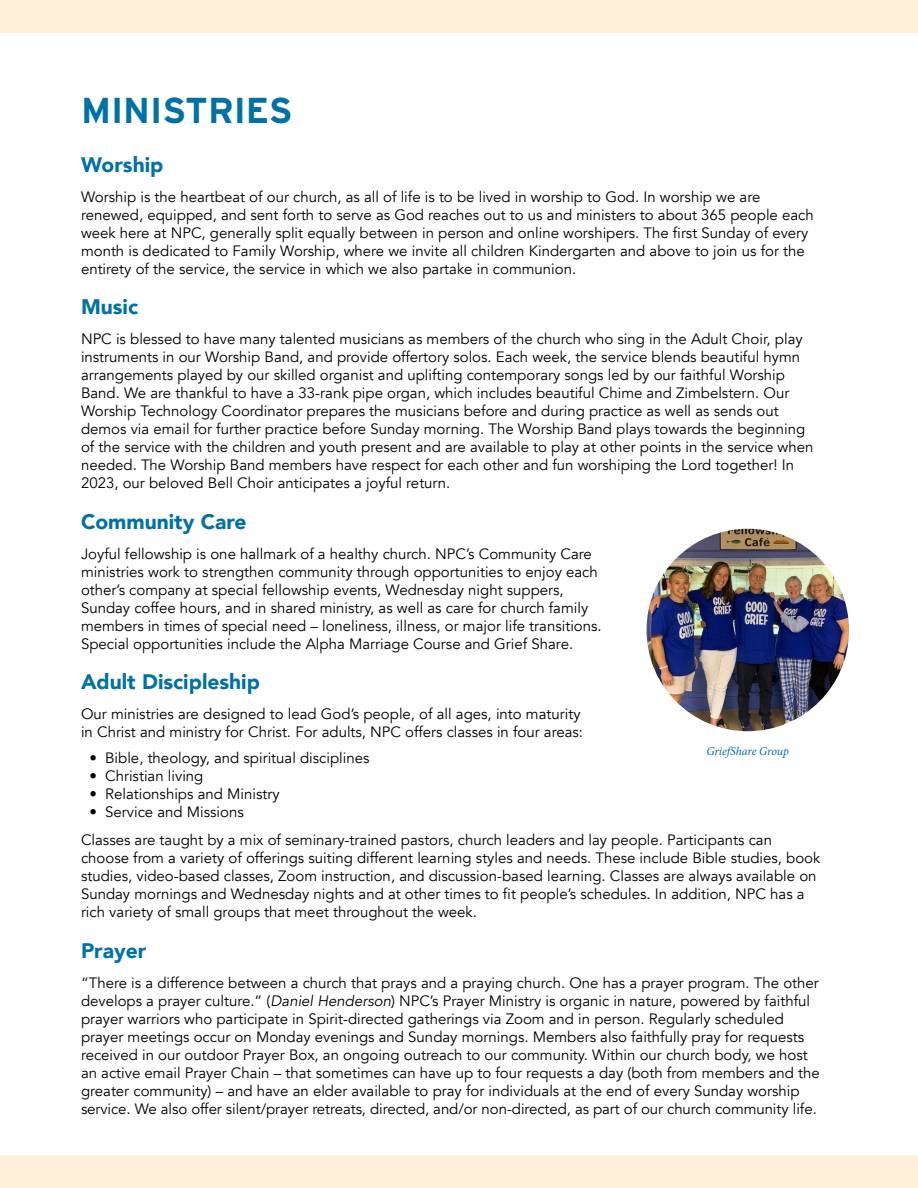
<style>
.page{position:relative;width:918px;height:1188px;background:#fff}
.page>*{position:absolute;margin:0;border:0;box-sizing:border-box;transform-origin:0 0}
.t1{font:700 36px "Interstate";color:#0071a7}
.t2{font:900 21px "Avenir";color:#0071a7}
.t3{font:15px/18px "Avenir";color:#000}
.t4{font:italic 12px "Minion Pro";letter-spacing:-.01em;color:#0071a7}
.s1{font-style:italic}
</style>
<div class="page">
<img style="left:646px;top:529px;width:203px;height:202px;border-radius:101px">
<div style="left:0;top:0;width:918px;height:33px;background:#fdefd8"></div>
<div style="left:0;top:1155px;width:918px;height:33px;background:#fdefd8"></div>
<h1 class="t1" style="left:81px;top:89px;width:213px">MINISTRIES</h1>
<h2 class="t2" style="left:81px;top:147px;width:84px">Worship</h2>
<p class="t3" style="left:81px;top:188px;width:734px">Worship is the heartbeat of our church, as all of life is to be lived in worship to God. In worship we are renewed, equipped, and sent forth to serve as God reaches out to us and ministers to about 365 people each week here at NPC, generally split equally between in person and online worshipers. The first Sunday of every month is dedicated to Family Worship, where we invite all children Kindergarten and above to join us for the entirety of the service, the service in which we also partake in communion.</p>
<h2 class="t2" style="left:81px;top:289px;width:59px">Music</h2>
<p class="t3" style="left:81px;top:331px;width:734px">NPC is blessed to have many talented musicians as members of the church who sing in the Adult Choir, play instruments in our Worship Band, and provide offertory solos. Each week, the service blends beautiful hymn arrangements played by our skilled organist and uplifting contemporary songs led by our faithful Worship Band. We are thankful to have a 33-rank pipe organ, which includes beautiful Chime and Zimbelstern. Our Worship Technology Coordinator prepares the musicians before and during practice as well as sends out demos via email for further practice before Sunday morning. The Worship Band plays towards the beginning of the service with the children and youth present and are available to play at other points in the service when needed. The Worship Band members have respect for each other and fun worshiping the Lord together! In 2023, our beloved Bell Choir anticipates a joyful return.</p>
<h2 class="t2" style="left:81px;top:504px;width:167px">Community Care</h2>
<p class="t3" style="left:81px;top:545px;width:522px">Joyful fellowship is one hallmark of a healthy church. NPC’s Community Care ministries work to strengthen community through opportunities to enjoy each other’s company at special fellowship events, Wednesday night suppers, Sunday coffee hours, and in shared ministry, as well as care for church family members in times of special need – loneliness, illness, or major life transitions.<br>Special opportunities include the Alpha Marriage Course and Grief Share.</p>
<h2 class="t2" style="left:81px;top:664px;width:180px">Adult Discipleship</h2>
<p class="t3" style="left:81px;top:706px;width:504px">Our ministries are designed to lead God’s people, of all ages, into maturity in Christ and ministry for Christ. For adults, NPC offers classes in four areas:</p>
<p class="t3" style="left:89px;top:749px;width:282px">• Bible, theology, and spiritual disciplines</p>
<p class="t3" style="left:89px;top:767px;width:116px">• Christian living</p>
<p class="t3" style="left:89px;top:785px;width:192px">• Relationships and Ministry</p>
<p class="t3" style="left:81px;top:798px;width:693px;line-height:28.5px;text-indent:8px">• Service and Missions<br>Classes are taught by a mix of seminary-trained pastors, church leaders and lay people. Participants can</p>
<p class="t3" style="left:81px;top:850px;width:741px">choose from a variety of offerings suiting different learning styles and needs. These include Bible studies, book studies, video-based classes, Zoom instruction, and discussion-based learning. Classes are always available on Sunday mornings and Wednesday nights and at other times to fit people’s schedules. In addition, NPC has a rich variety of small groups that meet throughout the week.</p>
<h2 class="t2" style="left:81px;top:933px;width:67px">Prayer</h2>
<p class="t3" style="left:81px;top:974px;width:740px">“There is a difference between a church that prays and a praying church. One has a prayer program. The other develops a prayer culture.” (<span class="s1">Daniel Henderson</span>) NPC’s Prayer Ministry is organic in nature, powered by faithful prayer warriors who participate in Spirit-directed gatherings via Zoom and in person. Regularly scheduled prayer meetings occur on Monday evenings and Sunday mornings. Members also faithfully pray for requests received in our outdoor Prayer Box, an ongoing outreach to our community. Within our church body, we host an active email Prayer Chain – that sometimes can have up to four requests a day (both from members and the greater community) – and have an elder available to pray for individuals at the end of every Sunday worship service. We also offer silent/prayer retreats, directed, and/or non-directed, as part of our church community life.</p>
<p class="t4" style="left:706px;top:743px;width:84px">GriefShare Group</p>
</div>
